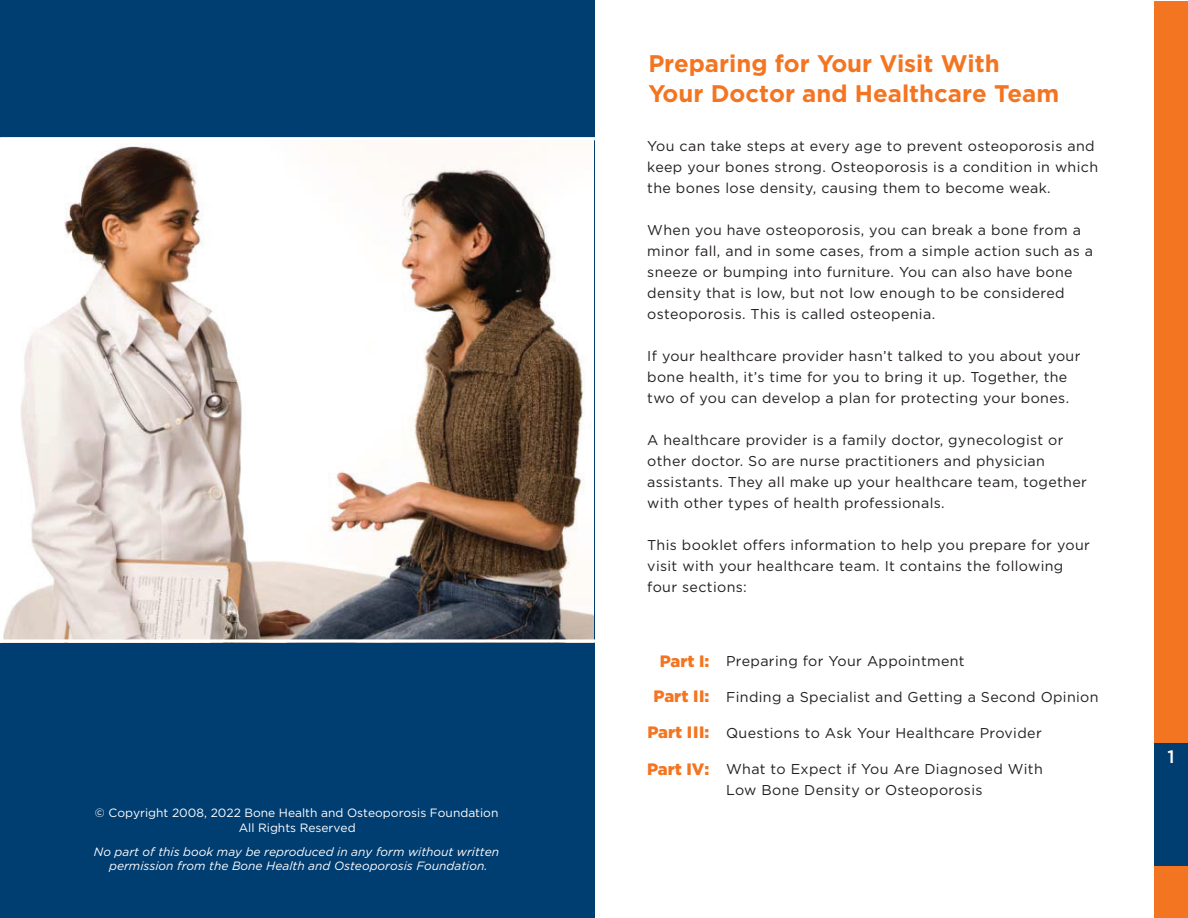
<style>
.page{position:relative;width:1188px;height:918px;background:#fff}
.page>*{position:absolute;margin:0;border:0;box-sizing:border-box;transform-origin:0 0}
.t1{font:700 24px/30px "Gotham";color:#f47521}
.t2{font:500 18px "Gotham";color:#fff}
.t3{font:900 16.5px/35.8px "Gotham";color:#f47521;text-align:right}
.t4{font:14.25px/21px "Gotham";letter-spacing:.025em;color:#231f20}
.t5{font:italic 12px/14.4px "Gotham";color:#fff;text-align:center}
.t6{font:12px/14.4px "Gotham";color:#fff;text-align:center}
</style>
<div class="page">
<div style="left:0;top:0;width:594px;height:918px;background:#003d71"></div>
<img style="left:4px;top:141px;width:590px;height:498px">
<div style="left:0;top:137px;width:601px;height:506px;border:3px solid #fff"></div>
<div style="left:1155px;top:1px;width:33px;height:917px;background:#f47521"></div>
<div style="left:1155px;top:743px;width:33px;height:122px;background:#003d71"></div>
<p class="t6" style="left:95px;top:806px;width:405px">© Copyright 2008, 2022 Bone Health and Osteoporosis Foundation<br>All Rights Reserved</p>
<p class="t5" style="left:94px;top:844px;width:407px">No part of this book may be reproduced in any form without written permission from the Bone Health and Osteoporosis Foundation.</p>
<h1 class="t1" style="left:648px;top:48px;width:412px">Preparing for Your Visit With<br>Your Doctor and Healthcare Team</h1>
<p class="t4" style="left:647px;top:135px;width:452px">You can take steps at every age to prevent osteoporosis and keep your bones strong. Osteoporosis is a condition in which the bones lose density, causing them to become weak.</p>
<p class="t4" style="left:647px;top:219px;width:447px">When you have osteoporosis, you can break a bone from a minor fall, and in some cases, from a simple action such as a sneeze or bumping into furniture. You can also have bone density that is low, but not low enough to be considered osteoporosis. This is called osteopenia.</p>
<p class="t4" style="left:647px;top:345px;width:435px">If your healthcare provider hasn’t talked to you about your bone health, it’s time for you to bring it up. Together, the two of you can develop a plan for protecting your bones.</p>
<p class="t4" style="left:647px;top:429px;width:441px">A healthcare provider is a family doctor, gynecologist or other doctor. So are nurse practitioners and physician assistants. They all make up your healthcare team, together with other types of health professionals.</p>
<p class="t4" style="left:647px;top:534px;width:444px">This booklet offers information to help you prepare for your visit with your healthcare team. It contains the following four sections:</p>
<p class="t3" style="left:648px;top:642px;width:63px">Part I:<br>Part II:<br>Part III:</p>
<p class="t3" style="left:647px;top:751px;width:64px">Part IV:</p>
<p class="t4" style="left:726px;top:651px;width:240px">Preparing for Your Appointment</p>
<p class="t4" style="left:726px;top:687px;width:374px">Finding a Specialist and Getting a Second Opinion</p>
<p class="t4" style="left:726px;top:723px;width:317px">Questions to Ask Your Healthcare Provider</p>
<p class="t4" style="left:726px;top:759px;width:318px">What to Expect if You Are Diagnosed With<br>Low Bone Density or Osteoporosis</p>
<p class="t2" style="left:1168px;top:747px;width:9px">1</p>
</div>
